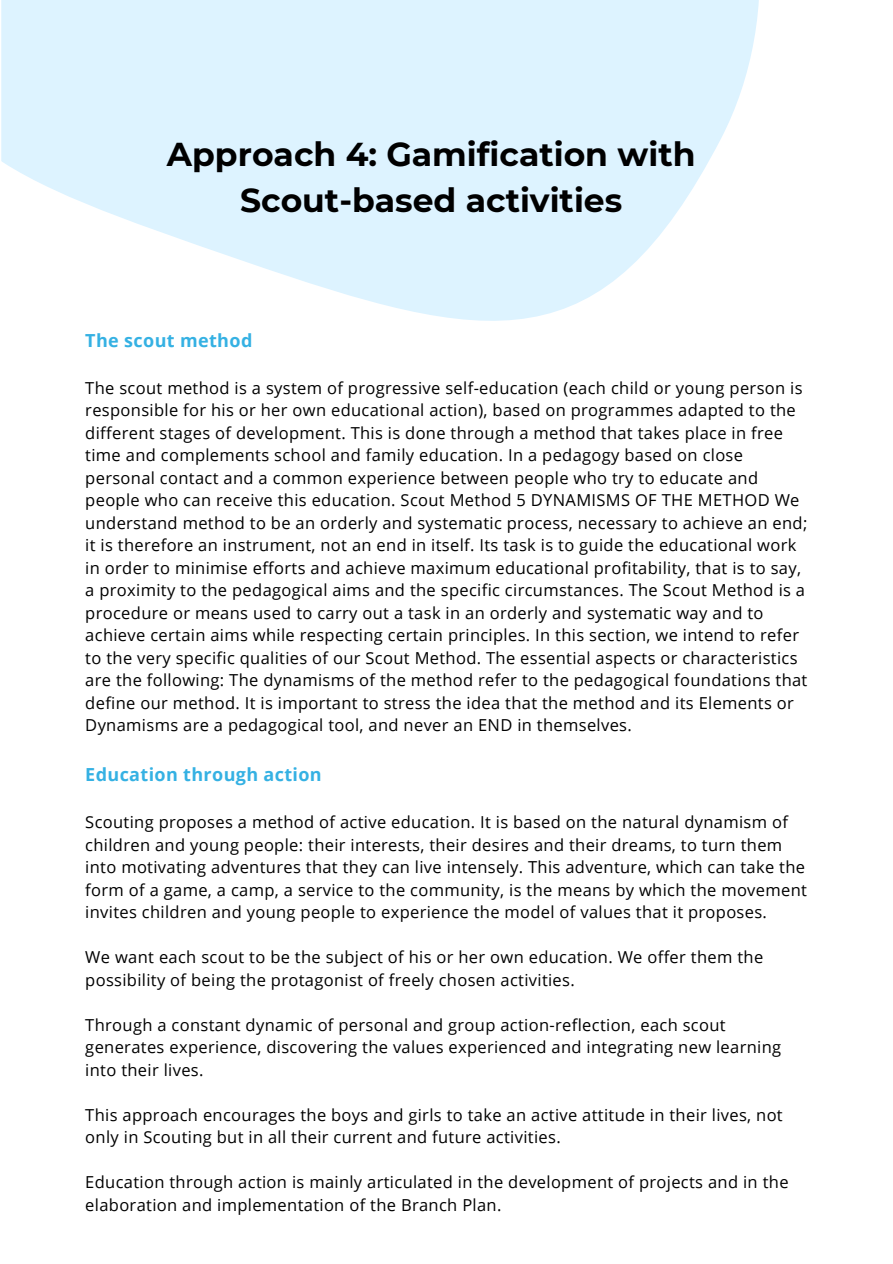
<style>
.page{position:relative;width:893px;height:1264px;background:#fff}
.page>*{position:absolute;margin:0;border:0;box-sizing:border-box;transform-origin:0 0}
.t1{font:700 33px/46.2px "Montserrat";color:#000;text-align:center}
.t2{font:700 18px "Open Sans";letter-spacing:.02em;color:#35b1e3}
.t3{font:16.5px/22.5px "Open Sans";letter-spacing:.02em;color:#000}
</style>
<div class="page">
<svg style="left:1px;top:0;width:758px;height:321px;fill:#ddf3ff"></svg>
<p class="t1" style="left:167px;top:131px;width:530px">Approach 4: Gamification with<br>Scout-based activities</p>
<p class="t2" style="left:85px;top:327px;width:168px">The scout method</p>
<p class="t3" style="left:85px;top:376px;width:723px">The scout method is a system of progressive self-education (each child or young person is responsible for his or her own educational action), based on programmes adapted to the different stages of development. This is done through a method that takes place in free time and complements school and family education. In a pedagogy based on close personal contact and a common experience between people who try to educate and people who can receive this education. Scout Method 5 DYNAMISMS OF THE METHOD We understand method to be an orderly and systematic process, necessary to achieve an end; it is therefore an instrument, not an end in itself. Its task is to guide the educational work in order to minimise efforts and achieve maximum educational profitability, that is to say, a proximity to the pedagogical aims and the specific circumstances. The Scout Method is a procedure or means used to carry out a task in an orderly and systematic way and to achieve certain aims while respecting certain principles. In this section, we intend to refer to the very specific qualities of our Scout Method. The essential aspects or characteristics are the following: The dynamisms of the method refer to the pedagogical foundations that define our method. It is important to stress the idea that the method and its Elements or Dynamisms are a pedagogical tool, and never an END in themselves.</p>
<p class="t2" style="left:85px;top:761px;width:238px">Education through action</p>
<p class="t3" style="left:85px;top:810px;width:723px">Scouting proposes a method of active education. It is based on the natural dynamism of children and young people: their interests, their desires and their dreams, to turn them into motivating adventures that they can live intensely. This adventure, which can take the form of a game, a camp, a service to the community, is the means by which the movement invites children and young people to experience the model of values that it proposes.</p>
<p class="t3" style="left:85px;top:945px;width:679px">We want each scout to be the subject of his or her own education. We offer them the possibility of being the protagonist of freely chosen activities.</p>
<p class="t3" style="left:85px;top:1013px;width:697px">Through a constant dynamic of personal and group action-reflection, each scout generates experience, discovering the values experienced and integrating new learning into their lives.</p>
<p class="t3" style="left:85px;top:1103px;width:699px">This approach encourages the boys and girls to take an active attitude in their lives, not only in Scouting but in all their current and future activities.</p>
<p class="t3" style="left:85px;top:1170px;width:704px">Education through action is mainly articulated in the development of projects and in the elaboration and implementation of the Branch Plan.</p>
</div>
